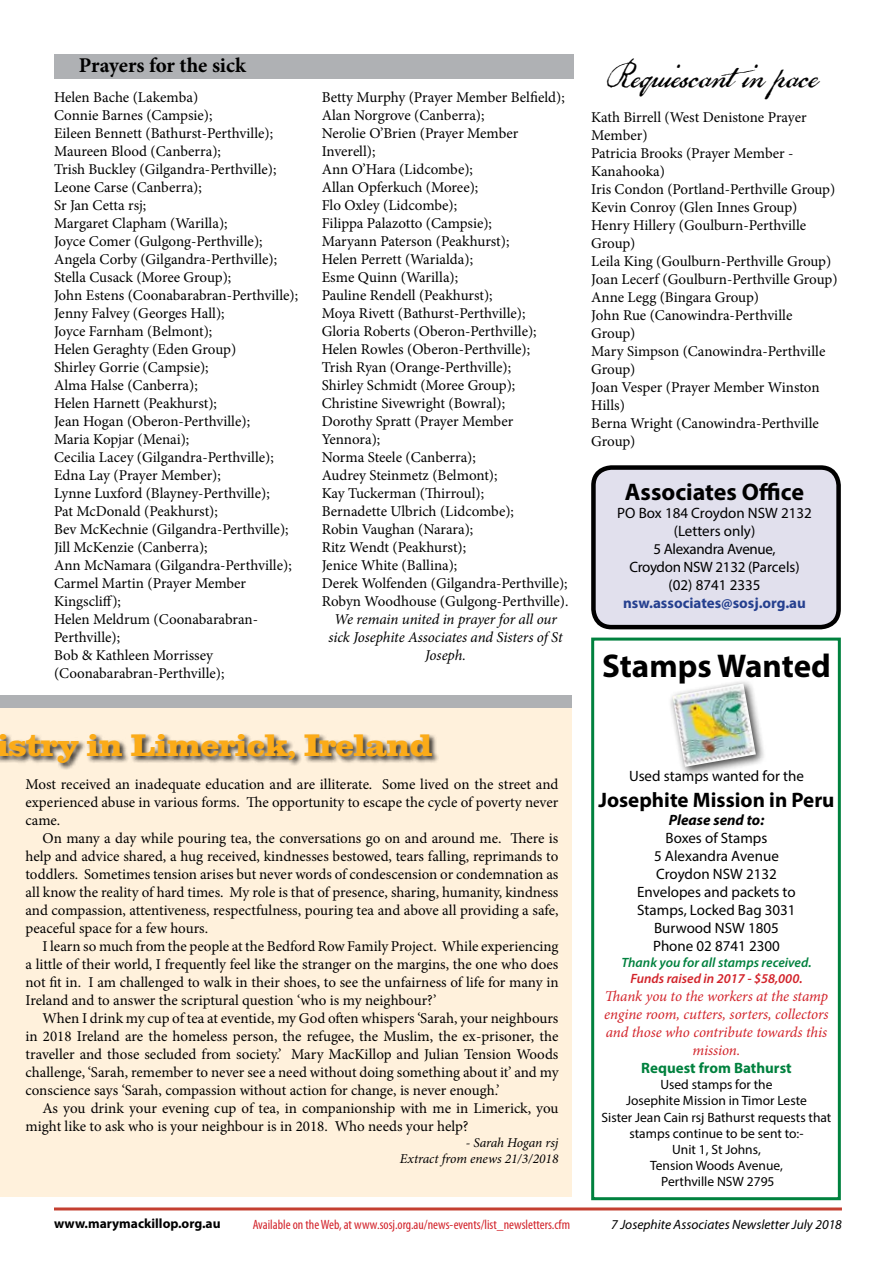
<style>
.page{position:relative;width:893px;height:1263px;background:#fff}
.page>*{position:absolute;margin:0;border:0;box-sizing:border-box;transform-origin:0 0}
.t1{font:36px "National Archive";color:#000}
.t2{font:700 33px "Myriad Pro";color:#000}
.t3{font:800 30px "Clare Serial";color:#fbab18}
.t4{font:700 24px "Myriad Pro";color:#000}
.t5{font:700 21px "Myriad Pro";color:#000}
.t6{font:700 21px "Minion Pro";letter-spacing:-.005em;color:#000}
.t7{font:15px/18px "Minion Pro";color:#000}
.t8{font:15px/18px "Myriad Pro";color:#000;text-align:center}
.t9{font:italic 15px/18px "Minion Pro";letter-spacing:-.01em;color:#d2232a;text-align:center}
.t10{font:italic 15px/18px "Minion Pro";letter-spacing:-.01em;color:#000;text-align:center}
.t11{font:700 15px "Myriad Pro";color:#25408f}
.t12{font:700 15px "Myriad Pro";color:#00813e}
.t13{font:italic 700 15px "Myriad Pro";color:#000}
.t14{font:13.5px/16.2px "Myriad Pro";color:#000;text-align:center}
.t15{font:condensed 13.5px "Myriad Pro";color:#d2232a}
.t16{font:italic 13.5px/16.2px "Minion Pro";color:#000;text-align:right}
.t17{font:italic 13.5px "Myriad Pro";color:#000}
.t18{font:italic 600 13.5px "Myriad Pro";color:#00813e}
.t19{font:italic 600 13.5px "Myriad Pro";color:#d2232a}
.t20{font:700 13.5px "Myriad Pro";color:#000}
</style>
<div class="page">
<hr style="left:54px;top:1207px;width:788px;height:3px;background:#c43f30">
<div style="left:0;top:707px;width:571px;height:490px;background:#fff1dc"></div>
<div style="left:54px;top:54px;width:519px;height:25px;background:#afb1b4"></div>
<div style="left:591px;top:638px;width:250px;height:562px;border:3px solid #00813e"></div>
<div style="left:593px;top:467px;width:246px;height:160px;background:#e1e0ed;border-radius:18px"></div>
<div style="left:591px;top:465px;width:250px;height:164px;border:4px solid #000;border-radius:18px"></div>
<div style="left:668px;top:679px;width:99px;height:99px;background:#000;opacity:.75"></div>
<img style="left:672px;top:683px;width:84px;height:84px">
<div style="left:0;top:733px;width:439px;height:38px;background:#000;opacity:.75"></div>
<div style="left:0;top:695px;width:571px;height:12px;background:#afb1b4"></div>
<h3 class="t6" style="left:79px;top:51px;width:169px">Prayers for the sick</h3>
<p class="t7" style="left:54px;top:88px;width:246px">Helen Bache (Lakemba)<br>Connie Barnes (Campsie);<br>Eileen Bennett (Bathurst-Perthville);<br>Maureen Blood (Canberra);<br>Trish Buckley (Gilgandra-Perthville);<br>Leone Carse (Canberra);<br>Sr Jan Cetta rsj;<br>Margaret Clapham (Warilla);<br>Joyce Comer (Gulgong-Perthville);<br>Angela Corby (Gilgandra-Perthville);<br>Stella Cusack (Moree Group);<br>John Estens (Coonabarabran-Perthville);<br>Jenny Falvey (Georges Hall);<br>Joyce Farnham (Belmont);<br>Helen Geraghty (Eden Group)<br>Shirley Gorrie (Campsie);<br>Alma Halse (Canberra);<br>Helen Harnett (Peakhurst);<br>Jean Hogan (Oberon-Perthville);<br>Maria Kopjar (Menai);<br>Cecilia Lacey (Gilgandra-Perthville);<br>Edna Lay (Prayer Member);<br>Lynne Luxford (Blayney-Perthville);<br>Pat McDonald (Peakhurst);<br>Bev McKechnie (Gilgandra-Perthville);<br>Jill McKenzie (Canberra);<br>Ann McNamara (Gilgandra-Perthville);<br>Carmel Martin (Prayer Member<br>Kingscliff);<br>Helen Meldrum (Coonabarabran-<br>Perthville);<br>Bob &amp; Kathleen Morrissey (Coonabarabran-Perthville);</p>
<p class="t7" style="left:322px;top:88px;width:248px">Betty Murphy (Prayer Member Belfield);<br>Alan Norgrove (Canberra);<br>Nerolie O’Brien (Prayer Member<br>Inverell);<br>Ann O’Hara (Lidcombe);<br>Allan Opferkuch (Moree);<br>Flo Oxley (Lidcombe);<br>Filippa Palazotto (Campsie);<br>Maryann Paterson (Peakhurst);<br>Helen Perrett (Warialda);<br>Esme Quinn (Warilla);<br>Pauline Rendell (Peakhurst);<br>Moya Rivett (Bathurst-Perthville);<br>Gloria Roberts (Oberon-Perthville);<br>Helen Rowles (Oberon-Perthville);<br>Trish Ryan (Orange-Perthville);<br>Shirley Schmidt (Moree Group);<br>Christine Sivewright (Bowral);<br>Dorothy Spratt (Prayer Member<br>Yennora);<br>Norma Steele (Canberra);<br>Audrey Steinmetz (Belmont);<br>Kay Tuckerman (Thirroul);<br>Bernadette Ulbrich (Lidcombe);<br>Robin Vaughan (Narara);<br>Ritz Wendt (Peakhurst);<br>Jenice White (Ballina);<br>Derek Wolfenden (Gilgandra-Perthville);<br>Robyn Woodhouse (Gulgong-Perthville).</p>
<p class="t10" style="left:328px;top:610px;width:236px">We remain united in prayer for all our sick Josephite Associates and Sisters of St<br>Joseph.</p>
<h3 class="t3" style="left:-4px;top:719px;width:437px">istry in Limerick, Ireland</h3>
<p class="t7" style="left:26px;top:775px;width:534px;text-align:justify">Most received an inadequate education and are illiterate. Some lived on the street and experienced abuse in various forms. The opportunity to escape the cycle of poverty never came.</p>
<p class="t7" style="left:26px;top:829px;width:534px;text-align:justify;text-indent:17px">On many a day while pouring tea, the conversations go on and around me. There is help and advice shared, a hug received, kindnesses bestowed, tears falling, reprimands to toddlers. Sometimes tension arises but never words of condescension or condemnation as all know the reality of hard times. My role is that of presence, sharing, humanity, kindness and compassion, attentiveness, respectfulness, pouring tea and above all providing a safe, peaceful space for a few hours.</p>
<p class="t7" style="left:26px;top:937px;width:535px;text-align:justify;text-indent:17px">I learn so much from the people at the Bedford Row Family Project. While experiencing a little of their world, I frequently feel like the stranger on the margins, the one who does not fit in. I am challenged to walk in their shoes, to see the unfairness of life for many in Ireland and to answer the scriptural question ‘who is my neighbour?’</p>
<p class="t7" style="left:26px;top:1009px;width:534px;text-align:justify;text-indent:17px">When I drink my cup of tea at eventide, my God often whispers ‘Sarah, your neighbours in 2018 Ireland are the homeless person, the refugee, the Muslim, the ex-prisoner, the traveller and those secluded from society.’ Mary MacKillop and Julian Tension Woods challenge, ‘Sarah, remember to never see a need without doing something about it’ and my conscience says ‘Sarah, compassion without action for change, is never enough.’</p>
<p class="t7" style="left:26px;top:1099px;width:534px;text-indent:17px">As you drink your evening cup of tea, in companionship with me in Limerick, you might like to ask who is your neighbour is in 2018. Who needs your help?</p>
<p class="t16" style="left:400px;top:1135px;width:160px">- Sarah Hogan rsj<br>Extract from enews 21/3/2018</p>
<h1 class="t1" style="left:609px;top:54px;width:212px">Requiescantin pace</h1>
<p class="t7" style="left:591px;top:108px;width:248px">Kath Birrell (West Denistone Prayer<br>Member)<br>Patricia Brooks (Prayer Member -<br>Kanahooka)<br>Iris Condon (Portland-Perthville Group)<br>Kevin Conroy (Glen Innes Group)<br>Henry Hillery (Goulburn-Perthville<br>Group)<br>Leila King (Goulburn-Perthville Group)<br>Joan Lecerf (Goulburn-Perthville Group)<br>Anne Legg (Bingara Group)<br>John Rue (Canowindra-Perthville<br>Group)<br>Mary Simpson (Canowindra-Perthville<br>Group)<br>Joan Vesper (Prayer Member Winston<br>Hills)<br>Berna Wright (Canowindra-Perthville<br>Group)</p>
<h3 class="t4" style="left:625px;top:476px;width:181px">Associates Office</h3>
<p class="t8" style="left:617px;top:504px;width:196px">PO Box 184 Croydon NSW 2132 (Letters only)<br>5 Alexandra Avenue,<br>Croydon NSW 2132 (Parcels) (02) 8741 2335</p>
<p class="t11" style="left:623px;top:593px;width:184px">nsw.associates@sosj.org.au</p>
<h2 class="t2" style="left:602px;top:644px;width:230px">Stamps Wanted</h2>
<p class="t8" style="left:629px;top:767px;width:176px">Used stamps wanted for the</p>
<h3 class="t5" style="left:598px;top:786px;width:238px">Josephite Mission in Peru</h3>
<p class="t13" style="left:669px;top:810px;width:97px">Please send to:</p>
<p class="t8" style="left:637px;top:828px;width:160px">Boxes of Stamps<br>5 Alexandra Avenue<br>Croydon NSW 2132<br>Envelopes and packets to<br>Stamps, Locked Bag 3031<br>Burwood NSW 1805<br>Phone 02 8741 2300</p>
<p class="t18" style="left:621px;top:954px;width:192px">Thank you for all stamps received.</p>
<p class="t19" style="left:630px;top:970px;width:174px">Funds raised in 2017 - $58,000.</p>
<p class="t9" style="left:604px;top:987px;width:226px">Thank you to the workers at the stamp engine room, cutters, sorters, collectors and those who contribute towards this mission.</p>
<p class="t12" style="left:641px;top:1058px;width:152px">Request from Bathurst</p>
<p class="t14" style="left:601px;top:1076px;width:231px">Used stamps for the<br>Josephite Mission in Timor Leste<br>Sister Jean Cain rsj Bathurst requests that stamps continue to be sent to:-<br>Unit 1, St Johns,<br>Tension Woods Avenue,<br>Perthville NSW 2795</p>
<p class="t20" style="left:54px;top:1215px;width:168px">www.marymackillop.org.au</p>
<p class="t15" style="left:253px;top:1216px;width:319px">Available on the Web, at www.sosj.org.au/news-events/list_newsletters.cfm</p>
<p class="t17" style="left:611px;top:1216px;width:232px">7 Josephite Associates Newsletter July 2018</p>
</div>
